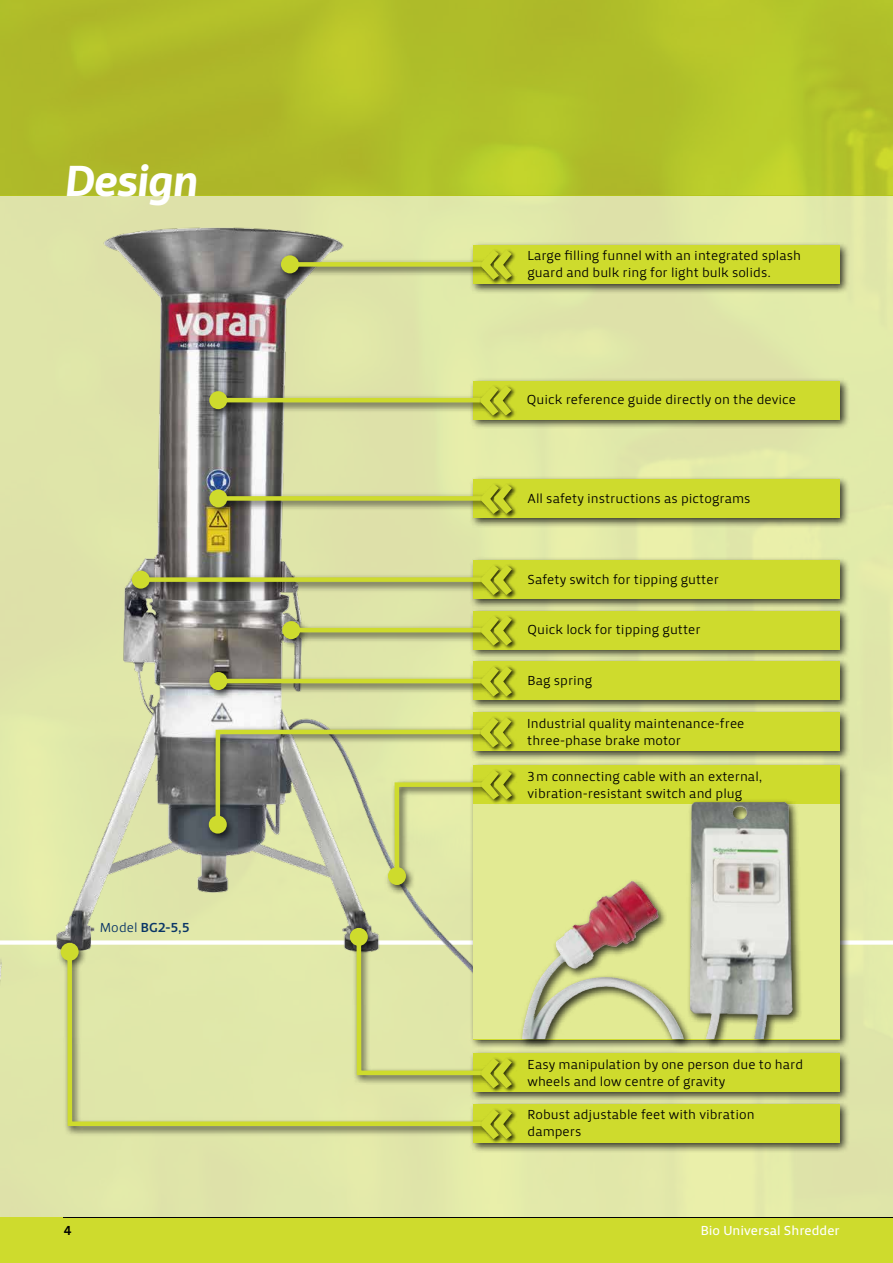
<style>
.page{position:relative;width:893px;height:1263px;background:#fff}
.page>*{position:absolute;margin:0;border:0;box-sizing:border-box;transform-origin:0 0}
.t1{font:italic 45px "Priva Pro Four";letter-spacing:-.03em;color:#fff}
.t2{font:13.5px/17px "Priva Pro One";color:#000}
.t3{font:13.5px "Priva Pro Two";color:#fff}
.t4{font:13.5px "Priva Pro Three";color:#093566}
.t5{font:13.5px "Priva Pro Three";color:#000}
.s1{font-family:"Priva Pro One"}
</style>
<div class="page">
<div style="left:0;top:196px;width:893px;height:1021px;background:#e1e8a9"></div>
<div style="left:0;top:1217px;width:893px;height:46px;background:#cedb2d"></div>
<div style="left:0;top:0;width:893px;height:196px;background:linear-gradient(to bottom,#b0bc29,#b7c82b)"></div>
<hr style="left:63px;top:1215px;width:830px;height:3px;background:#fff">
<hr style="left:63px;top:1216px;width:830px;height:2px;background:#000;opacity:.3">
<div style="left:0;top:940px;width:893px;height:5px;background:#fff"></div>
<img style="left:0;top:107px;width:500px;height:875px">
<div style="left:469px;top:377px;width:381px;height:53px;background:#000;opacity:.75"></div>
<div style="left:473px;top:381px;width:367px;height:38px;background:#cedb2d"></div>
<div style="left:469px;top:241px;width:381px;height:53px;background:#000;opacity:.75"></div>
<div style="left:473px;top:245px;width:367px;height:38px;background:#cedb2d"></div>
<div style="left:469px;top:475px;width:381px;height:53px;background:#000;opacity:.75"></div>
<div style="left:473px;top:479px;width:367px;height:38px;background:#cedb2d"></div>
<div style="left:469px;top:556px;width:381px;height:53px;background:#000;opacity:.75"></div>
<div style="left:473px;top:560px;width:367px;height:39px;background:#cedb2d"></div>
<div style="left:469px;top:607px;width:381px;height:53px;background:#000;opacity:.75"></div>
<div style="left:473px;top:611px;width:367px;height:38px;background:#cedb2d"></div>
<div style="left:469px;top:658px;width:381px;height:52px;background:#000;opacity:.75"></div>
<div style="left:473px;top:662px;width:367px;height:38px;background:#cedb2d"></div>
<div style="left:469px;top:708px;width:381px;height:53px;background:#000;opacity:.75"></div>
<div style="left:473px;top:713px;width:367px;height:38px;background:#cedb2d"></div>
<div style="left:469px;top:1100px;width:381px;height:53px;background:#000;opacity:.75"></div>
<div style="left:473px;top:1104px;width:367px;height:39px;background:#cedb2d"></div>
<div style="left:469px;top:1049px;width:381px;height:53px;background:#000;opacity:.75"></div>
<div style="left:473px;top:1053px;width:367px;height:39px;background:#cedb2d"></div>
<div style="left:469px;top:761px;width:381px;height:289px;background:#000;opacity:.75"></div>
<div style="left:473px;top:765px;width:367px;height:274px;background:#cedb2d"></div>
<div style="left:473px;top:805px;width:367px;height:234px;background:#e2ea93"></div>
<div style="left:206px;top:387px;width:287px;height:32px;background:#000;opacity:.75"></div>
<hr style="left:218px;top:398px;width:265px;height:4px;background:#cedb2d">
<div style="left:209px;top:391px;width:18px;height:18px;background:#cedb2d;border-radius:50%"></div>
<div style="left:277px;top:252px;width:215px;height:32px;background:#000;opacity:.75"></div>
<div style="left:290px;top:262px;width:192px;height:5px;background:#cedb2d"></div>
<div style="left:281px;top:255px;width:18px;height:18px;background:#cedb2d;border-radius:50%"></div>
<div style="left:206px;top:486px;width:288px;height:32px;background:#000;opacity:.75"></div>
<div style="left:218px;top:496px;width:265px;height:5px;background:#cedb2d"></div>
<div style="left:209px;top:489px;width:18px;height:18px;background:#cedb2d;border-radius:50%"></div>
<div style="left:128px;top:567px;width:365px;height:32px;background:#000;opacity:.75"></div>
<div style="left:141px;top:577px;width:342px;height:5px;background:#cedb2d"></div>
<div style="left:132px;top:571px;width:18px;height:18px;background:#cedb2d;border-radius:50%"></div>
<div style="left:279px;top:617px;width:215px;height:32px;background:#000;opacity:.75"></div>
<hr style="left:291px;top:628px;width:192px;height:4px;background:#cedb2d">
<div style="left:282px;top:621px;width:18px;height:18px;background:#cedb2d;border-radius:50%"></div>
<div style="left:206px;top:668px;width:288px;height:32px;background:#000;opacity:.75"></div>
<hr style="left:218px;top:679px;width:265px;height:4px;background:#cedb2d">
<div style="left:209px;top:672px;width:18px;height:18px;background:#cedb2d;border-radius:50%"></div>
<div style="left:205px;top:726px;width:288px;height:118px;background:#000;opacity:.75"></div>
<div style="left:209px;top:815px;width:18px;height:18px;background:#cedb2d;border-radius:50%"></div>
<div style="left:384px;top:779px;width:109px;height:116px;background:#000;opacity:.75"></div>
<div style="left:388px;top:867px;width:18px;height:18px;background:#cedb2d;border-radius:50%"></div>
<div style="left:57px;top:939px;width:436px;height:197px;background:#000;opacity:.75"></div>
<svg style="left:65px;top:947px;width:423px;height:181px"></svg>
<div style="left:61px;top:943px;width:18px;height:18px;background:#cedb2d;border-radius:50%"></div>
<div style="left:346px;top:924px;width:148px;height:161px;background:#000;opacity:.75"></div>
<div style="left:350px;top:928px;width:18px;height:18px;background:#cedb2d;border-radius:50%"></div>
<div style="left:479px;top:384px;width:38px;height:36px;background:#000;opacity:.75"></div>
<svg style="left:481px;top:386px;width:30px;height:30px"></svg>
<div style="left:480px;top:248px;width:37px;height:37px;background:#000;opacity:.75"></div>
<svg style="left:481px;top:250px;width:31px;height:30px"></svg>
<div style="left:480px;top:482px;width:37px;height:37px;background:#000;opacity:.75"></div>
<svg style="left:481px;top:484px;width:31px;height:30px"></svg>
<div style="left:480px;top:563px;width:37px;height:37px;background:#000;opacity:.75"></div>
<svg style="left:481px;top:565px;width:31px;height:30px"></svg>
<div style="left:480px;top:614px;width:37px;height:36px;background:#000;opacity:.75"></div>
<svg style="left:481px;top:615px;width:31px;height:30px"></svg>
<div style="left:480px;top:665px;width:37px;height:36px;background:#000;opacity:.75"></div>
<svg style="left:481px;top:666px;width:31px;height:30px"></svg>
<div style="left:480px;top:716px;width:37px;height:36px;background:#000;opacity:.75"></div>
<div style="left:480px;top:1107px;width:37px;height:37px;background:#000;opacity:.75"></div>
<svg style="left:481px;top:1109px;width:31px;height:30px"></svg>
<div style="left:480px;top:1056px;width:37px;height:37px;background:#000;opacity:.75"></div>
<svg style="left:354px;top:932px;width:158px;height:156px"></svg>
<div style="left:480px;top:768px;width:37px;height:36px;background:#000;opacity:.75"></div>
<svg style="left:213px;top:717px;width:299px;height:163px"></svg>
<div style="left:519px;top:798px;width:284px;height:251px;background:#000;opacity:.75"></div>
<img style="left:522px;top:802px;width:271px;height:237px">
<h1 class="t1" style="left:64px;top:152px;width:136px">Design</h1>
<p class="t4" style="left:100px;top:919px;width:91px"><span class="s1">Model</span> BG2-5,5</p>
<p class="t2" style="left:527px;top:247px;width:275px">Large filling funnel with an integrated splash guard and bulk ring for light bulk solids.</p>
<p class="t2" style="left:527px;top:391px;width:271px">Quick reference guide directly on the device</p>
<p class="t2" style="left:528px;top:490px;width:224px">All safety instructions as pictograms</p>
<p class="t2" style="left:528px;top:571px;width:193px">Safety switch for tipping gutter</p>
<p class="t2" style="left:528px;top:621px;width:175px">Quick lock for tipping gutter</p>
<p class="t2" style="left:528px;top:672px;width:66px">Bag spring</p>
<p class="t2" style="left:527px;top:715px;width:219px">Industrial quality maintenance-free three-phase brake motor</p>
<p class="t2" style="left:528px;top:768px;width:236px">3m connecting cable with an external, vibration-resistant switch and plug</p>
<p class="t2" style="left:528px;top:1055px;width:277px">Easy manipulation by one person due to hard wheels and low centre of gravity</p>
<p class="t2" style="left:528px;top:1106px;width:228px">Robust adjustable feet with vibration dampers</p>
<p class="t5" style="left:64px;top:1222px;width:9px">4</p>
<p class="t3" style="left:701px;top:1222px;width:141px">Bio Universal Shredder</p>
</div>
